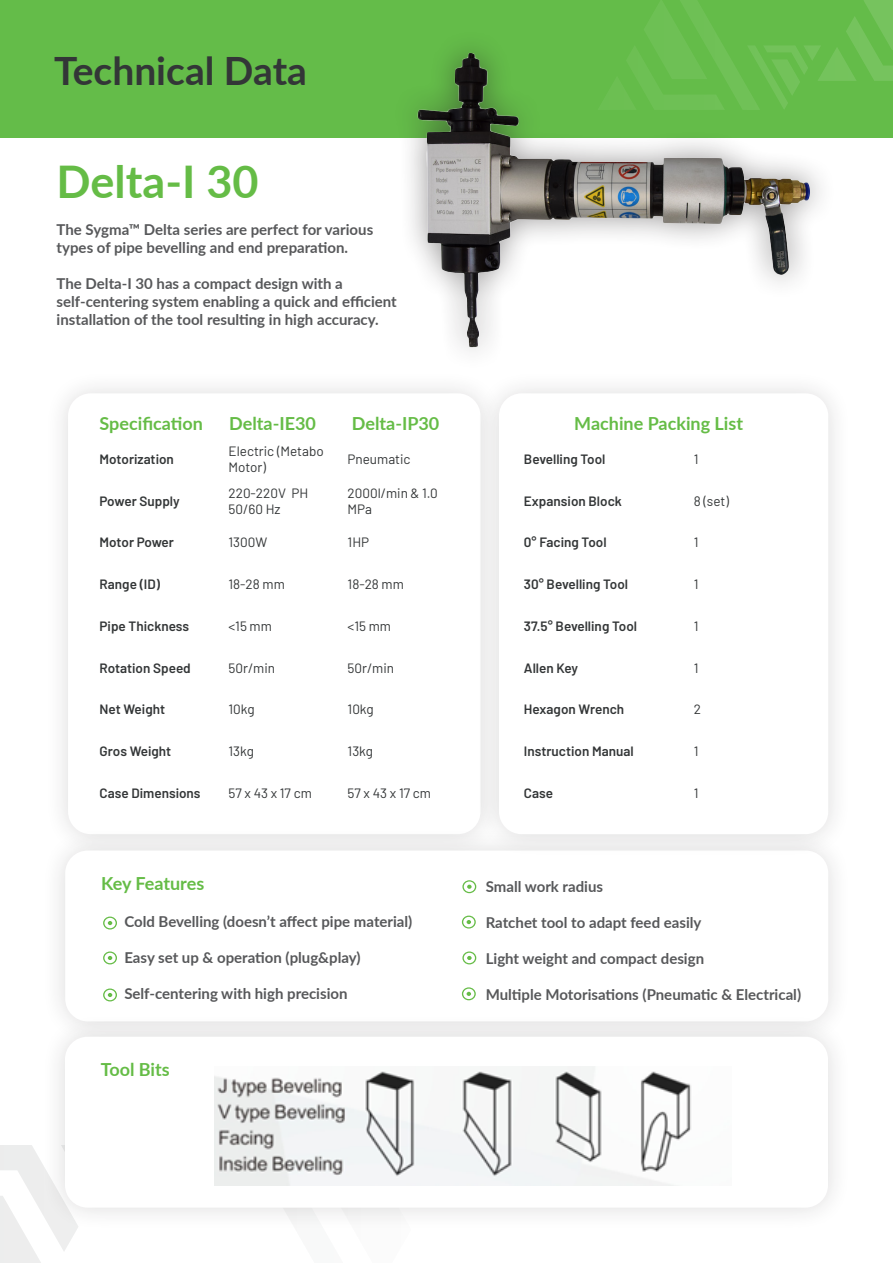
<style>
.page{position:relative;width:893px;height:1263px;background:#fff}
.page>*{position:absolute;margin:0;border:0;box-sizing:border-box;transform-origin:0 0}
.t1{font:700 45px "Lato";color:#65bc46}
.t2{font:700 39px "Lato";color:#333637}
.t3{font:700 18px "Lato";color:#65bc46}
.t4{font:700 15px/18px "Lato";color:#57585a}
.t5{font:600 13.5px "Barlow";color:#333637}
.t6{font:13.5px/16.2px "Barlow";color:#333637}
</style>
<div class="page">
<svg style="left:0;top:1145px;width:76px;height:118px"></svg>
<div style="left:0;top:0;width:893px;height:137px;background:#64bc49"></div>
<div style="left:391px;top:27px;width:446px;height:346px;background:#231f20;opacity:.46"></div>
<img style="left:378px;top:48px;width:461px;height:307px">
<div style="left:44px;top:369px;width:460px;height:489px;background:#fafafa"></div>
<div style="left:68px;top:393px;width:412px;height:441px;background:#fff;border-radius:23px"></div>
<div style="left:41px;top:826px;width:811px;height:219px;background:#f6f6f6"></div>
<div style="left:65px;top:850px;width:763px;height:171px;background:#fff;border-radius:23px"></div>
<svg style="left:462px;top:880px;width:14px;height:13px"></svg>
<svg style="left:597px;top:0;width:296px;height:110px"></svg>
<div style="left:475px;top:369px;width:377px;height:489px;background:#f6f6f6"></div>
<div style="left:499px;top:393px;width:329px;height:441px;background:#fff;border-radius:23px"></div>
<div style="left:41px;top:1013px;width:811px;height:218px;background:#f7f7f7"></div>
<div style="left:65px;top:1037px;width:763px;height:170px;background:#fff;border-radius:23px"></div>
<svg style="left:462px;top:915px;width:14px;height:13px"></svg>
<svg style="left:462px;top:951px;width:14px;height:13px"></svg>
<svg style="left:462px;top:987px;width:14px;height:13px"></svg>
<svg style="left:103px;top:916px;width:14px;height:13px"></svg>
<svg style="left:103px;top:951px;width:14px;height:13px"></svg>
<svg style="left:103px;top:988px;width:14px;height:13px"></svg>
<img style="left:215px;top:1066px;width:476px;height:119px">
<p class="t2" style="left:54px;top:42px;width:254px">Technical Data</p>
<p class="t1" style="left:57px;top:148px;width:203px">Delta-I 30</p>
<p class="t4" style="left:57px;top:220px;width:318px">The Sygma™ Delta series are perfect for various types of pipe bevelling and end preparation.</p>
<p class="t4" style="left:57px;top:274px;width:342px">The Delta-I 30 has a compact design with a self-centering system enabling a quick and efficient</p>
<p class="t4" style="left:57px;top:310px;width:324px">installation of the tool resulting in high accuracy.</p>
<p class="t3" style="left:100px;top:411px;width:105px">Specification</p>
<p class="t3" style="left:229px;top:411px;width:88px">Delta-IE30</p>
<p class="t3" style="left:352px;top:411px;width:89px">Delta-IP30</p>
<p class="t5" style="left:100px;top:449px;width:76px">Motorization</p>
<p class="t6" style="left:229px;top:442px;width:97px">Electric (Metabo<br>Motor)</p>
<p class="t6" style="left:348px;top:450px;width:64px">Pneumatic</p>
<p class="t5" style="left:100px;top:491px;width:82px">Power Supply</p>
<p class="t6" style="left:229px;top:484px;width:81px">220-220V PH<br>50/60 Hz</p>
<p class="t6" style="left:348px;top:484px;width:92px">2000l/min &amp; 1.0<br>MPa</p>
<p class="t5" style="left:100px;top:533px;width:76px">Motor Power</p>
<p class="t6" style="left:229px;top:533px;width:40px">1300W</p>
<p class="t6" style="left:348px;top:533px;width:23px">1HP</p>
<p class="t5" style="left:100px;top:574px;width:62px">Range (ID)</p>
<p class="t6" style="left:229px;top:575px;width:58px">18-28 mm</p>
<p class="t6" style="left:348px;top:575px;width:58px">18-28 mm</p>
<p class="t5" style="left:100px;top:616px;width:91px">Pipe Thickness</p>
<p class="t6" style="left:229px;top:617px;width:45px">&lt;15 mm</p>
<p class="t6" style="left:348px;top:617px;width:45px">&lt;15 mm</p>
<p class="t5" style="left:100px;top:658px;width:93px">Rotation Speed</p>
<p class="t6" style="left:229px;top:659px;width:48px">50r/min</p>
<p class="t6" style="left:348px;top:659px;width:48px">50r/min</p>
<p class="t5" style="left:100px;top:699px;width:67px">Net Weight</p>
<p class="t6" style="left:229px;top:700px;width:28px">10kg</p>
<p class="t6" style="left:348px;top:700px;width:28px">10kg</p>
<p class="t5" style="left:100px;top:741px;width:73px">Gros Weight</p>
<p class="t6" style="left:229px;top:742px;width:27px">13kg</p>
<p class="t6" style="left:348px;top:742px;width:27px">13kg</p>
<p class="t5" style="left:100px;top:783px;width:103px">Case Dimensions</p>
<p class="t6" style="left:229px;top:784px;width:85px">57 x 43 x 17 cm</p>
<p class="t6" style="left:348px;top:784px;width:85px">57 x 43 x 17 cm</p>
<p class="t3" style="left:574px;top:411px;width:170px">Machine Packing List</p>
<p class="t5" style="left:524px;top:449px;width:83px">Bevelling Tool</p>
<p class="t6" style="left:694px;top:450px;width:6px">1</p>
<p class="t5" style="left:524px;top:491px;width:99px">Expansion Block</p>
<p class="t6" style="left:694px;top:492px;width:37px">8 (set)</p>
<p class="t5" style="left:524px;top:533px;width:84px">0° Facing Tool</p>
<p class="t6" style="left:694px;top:533px;width:6px">1</p>
<p class="t5" style="left:524px;top:574px;width:106px">30° Bevelling Tool</p>
<p class="t6" style="left:694px;top:575px;width:6px">1</p>
<p class="t5" style="left:524px;top:616px;width:115px">37.5° Bevelling Tool</p>
<p class="t6" style="left:694px;top:617px;width:6px">1</p>
<p class="t5" style="left:524px;top:658px;width:56px">Allen Key</p>
<p class="t6" style="left:694px;top:659px;width:6px">1</p>
<p class="t5" style="left:524px;top:699px;width:102px">Hexagon Wrench</p>
<p class="t6" style="left:694px;top:700px;width:9px">2</p>
<p class="t5" style="left:524px;top:741px;width:111px">Instruction Manual</p>
<p class="t6" style="left:694px;top:742px;width:6px">1</p>
<p class="t5" style="left:524px;top:783px;width:31px">Case</p>
<p class="t6" style="left:694px;top:784px;width:6px">1</p>
<p class="t3" style="left:101px;top:870px;width:105px">Key Features</p>
<p class="t4" style="left:486px;top:876px;width:119px">Small work radius</p>
<p class="t4" style="left:486px;top:912px;width:217px">Ratchet tool to adapt feed easily</p>
<p class="t4" style="left:486px;top:948px;width:220px">Light weight and compact design</p>
<p class="t4" style="left:486px;top:984px;width:317px">Multiple Motorisations (Pneumatic &amp; Electrical)</p>
<p class="t4" style="left:124px;top:912px;width:289px">Cold Bevelling (doesn’t affect pipe material)</p>
<p class="t4" style="left:124px;top:948px;width:238px">Easy set up &amp; operation (plug&amp;play)</p>
<p class="t4" style="left:124px;top:984px;width:225px">Self-centering with high precision</p>
<p class="t3" style="left:101px;top:1056px;width:71px">Tool Bits</p>
</div>
